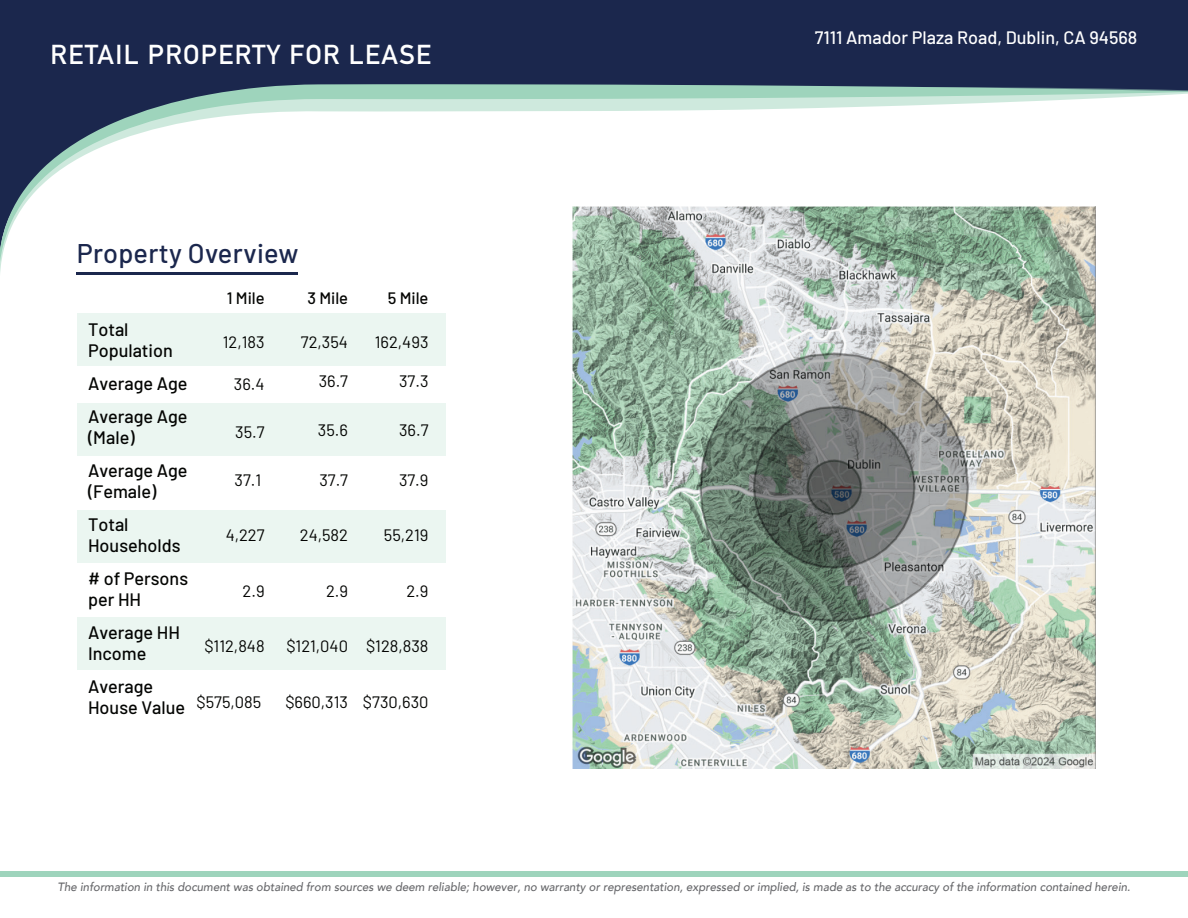
<style>
.page{position:relative;width:1188px;height:918px;background:#fff}
.page>*{position:absolute;margin:0;border:0;box-sizing:border-box;transform-origin:0 0}
.t1{font:700 27px "DIN Alternate";letter-spacing:.05em;color:#fff}
.t2{font:500 27px "Barlow";letter-spacing:.01em;color:#1b274d}
.t3{font:500 18px/33px "Barlow";color:#040503}
.t4{font:500 18px "Barlow";color:#fff}
.t5{font:16.5px "Barlow";color:#040503}
.t6{font:500 16.5px "Barlow";color:#040503}
.t7{font:italic 500 12px "Avenir";color:#66676a;scale:.96 1}
</style>
<div class="page">
<div style="left:77px;top:313px;width:369px;height:53px;background:#ebf6f1"></div>
<div style="left:77px;top:403px;width:369px;height:53px;background:#ebf6f1"></div>
<div style="left:77px;top:510px;width:369px;height:53px;background:#ebf6f1"></div>
<div style="left:77px;top:618px;width:369px;height:52px;background:#ebf6f1"></div>
<div style="left:0;top:872px;width:1188px;height:5px;background:#9ed4bc"></div>
<div style="left:0;top:0;width:1188px;height:84px;background:#1b274d"></div>
<svg style="left:0;top:87px;width:1188px;height:194px"></svg>
<img style="left:573px;top:207px;width:522px;height:561px">
<h1 class="t1" style="left:51px;top:34px;width:382px">RETAIL PROPERTY FOR LEASE</h1>
<h1 class="t2" style="left:77px;top:233px;width:223px">Property Overview</h1>
<h2 class="t3" style="left:88px;top:318px;width:86px;line-height:21px">Total<br>Population</h2>
<h2 class="t3" style="left:88px;top:366px;width:101px">Average Age<br>Average Age</h2>
<h2 class="t3" style="left:88px;top:420px;width:101px">(Male)<br>Average Age</h2>
<h2 class="t3" style="left:88px;top:474px;width:70px">(Female)<br>Total</h2>
<h2 class="t3" style="left:88px;top:528px;width:102px">Households # of Persons</h2>
<h2 class="t3" style="left:88px;top:582px;width:94px">per HH<br>Average HH</h2>
<h2 class="t3" style="left:88px;top:636px;width:67px">Income<br>Average</h2>
<h2 class="t3" style="left:88px;top:690px;width:98px">House Value</h2>
<h3 class="t6" style="left:227px;top:286px;width:39px">1 Mile</h3>
<h3 class="t5" style="left:223px;top:330px;width:43px">12,183</h3>
<h3 class="t5" style="left:234px;top:372px;width:32px">36.4</h3>
<h3 class="t5" style="left:235px;top:420px;width:31px">35.7</h3>
<h3 class="t5" style="left:235px;top:468px;width:28px">37.1</h3>
<h3 class="t5" style="left:226px;top:523px;width:40px">4,227</h3>
<h3 class="t5" style="left:243px;top:579px;width:24px">2.9</h3>
<h3 class="t5" style="left:204px;top:634px;width:62px">$112,848</h3>
<h3 class="t5" style="left:197px;top:690px;width:66px">$575,085</h3>
<h3 class="t6" style="left:307px;top:286px;width:42px">3 Mile</h3>
<h3 class="t5" style="left:301px;top:330px;width:49px">72,354</h3>
<h3 class="t5" style="left:319px;top:369px;width:31px">36.7</h3>
<h3 class="t5" style="left:318px;top:418px;width:32px">35.6</h3>
<h3 class="t5" style="left:319px;top:468px;width:30px">37.7</h3>
<h3 class="t6" style="left:388px;top:286px;width:42px">5 Mile</h3>
<h3 class="t5" style="left:375px;top:330px;width:55px">162,493</h3>
<h3 class="t5" style="left:399px;top:369px;width:31px">37.3</h3>
<h3 class="t5" style="left:399px;top:418px;width:31px">36.7</h3>
<h3 class="t5" style="left:399px;top:468px;width:31px">37.9</h3>
<h3 class="t5" style="left:300px;top:523px;width:50px">24,582</h3>
<h3 class="t5" style="left:384px;top:523px;width:46px">55,219</h3>
<h3 class="t5" style="left:326px;top:579px;width:24px">2.9</h3>
<h3 class="t5" style="left:406px;top:579px;width:24px">2.9</h3>
<h3 class="t5" style="left:286px;top:634px;width:63px">$121,040</h3>
<h3 class="t5" style="left:285px;top:690px;width:64px">$660,313</h3>
<h3 class="t5" style="left:366px;top:634px;width:64px">$128,838</h3>
<h3 class="t5" style="left:363px;top:690px;width:67px">$730,630</h3>
<h2 class="t4" style="left:815px;top:24px;width:324px">7111 Amador Plaza Road, Dublin, CA 94568</h2>
<p class="t7" style="left:58px;top:880px;width:1119px">The information in this document was obtained from sources we deem reliable; however, no warranty or representation, expressed or implied, is made as to the accuracy of the information contained herein.</p>
</div>
